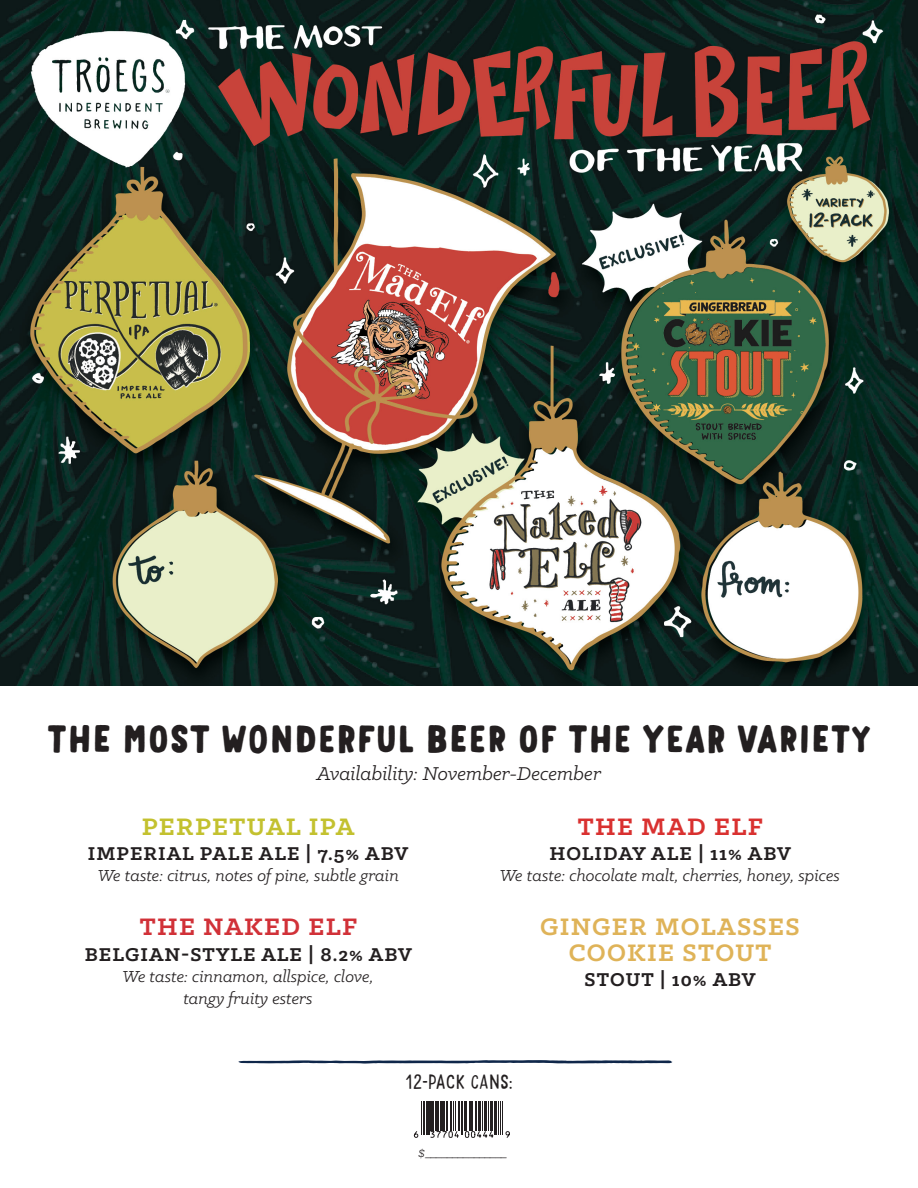
<style>
.page{position:relative;width:918px;height:1188px;background:#fff}
.page>*{position:absolute;margin:0;border:0;box-sizing:border-box;transform-origin:0 0}
.t1{font:37.5px "Mr Dodo Medium Rounded";color:#231f20}
.t2{font:700 27px "Klinic Slab";letter-spacing:.05em;color:#dfb358}
.t3{font:700 27px "Klinic Slab";letter-spacing:.05em;color:#c3c12f}
.t4{font:700 27px "Klinic Slab";letter-spacing:.05em;color:#d13138}
.t5{font:700 27px "Klinic Slab";letter-spacing:.05em;color:#d93130}
.t6{font:700 21px "Klinic Slab";letter-spacing:.05em;color:#231f20}
.t7{font:italic 21px "Klinic Slab";color:#231f20}
.t8{font:300 19.5px "Mr Dodo";color:#231f20}
.t9{font:italic 18px "Klinic Slab";color:#231f20}
.t10{font:italic 15px "Klinic Slab";color:#231f20}
</style>
<div class="page">
<img style="left:0;top:0;width:918px;height:686px">
<svg style="left:238px;top:1060px;width:434px;height:4px;background:#67768c"></svg>
<svg style="left:414px;top:1101px;width:96px;height:37px"></svg>
<p class="t1" style="left:47px;top:715px;width:826px">THE MOST WONDERFUL BEER OF THE YEAR VARIETY</p>
<p class="t7" style="left:317px;top:760px;width:286px">Availability: November-December</p>
<p class="t3" style="left:142px;top:809px;width:214px">PERPETUAL IPA</p>
<p class="t6" style="left:88px;top:840px;width:322px">IMPERIAL PALE ALE | 7.5% ABV</p>
<p class="t9" style="left:98px;top:864px;width:303px">We taste: citrus, notes of pine, subtle grain</p>
<p class="t4" style="left:140px;top:909px;width:219px">THE NAKED ELF</p>
<p class="t6" style="left:85px;top:940px;width:329px">BELGIAN-STYLE ALE | 8.2% ABV</p>
<p class="t9" style="left:122px;top:965px;width:253px">We taste: cinnamon, allspice, clove,</p>
<p class="t9" style="left:183px;top:987px;width:131px">tangy fruity esters</p>
<p class="t5" style="left:578px;top:809px;width:186px">THE MAD ELF</p>
<p class="t6" style="left:549px;top:840px;width:243px">HOLIDAY ALE | 11% ABV</p>
<p class="t9" style="left:500px;top:864px;width:342px">We taste: chocolate malt, cherries, honey, spices</p>
<p class="t2" style="left:540px;top:909px;width:261px">GINGER MOLASSES</p>
<p class="t2" style="left:569px;top:935px;width:204px">COOKIE STOUT</p>
<p class="t6" style="left:585px;top:966px;width:173px">STOUT | 10% ABV</p>
<p class="t8" style="left:406px;top:1069px;width:108px">12-PACK CANS:</p>
<p class="t10" style="left:418px;top:1143px;width:91px">$_______________</p>
</div>
